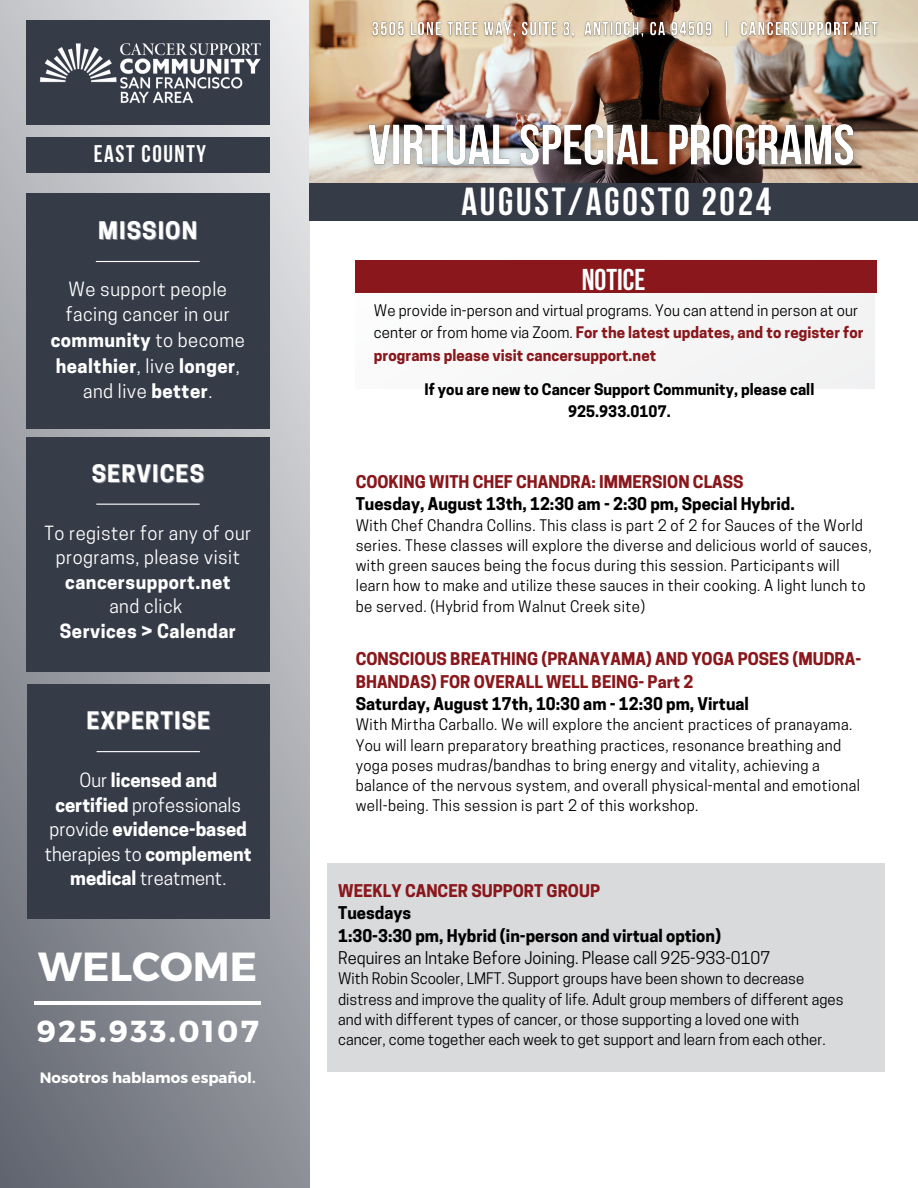
<style>
.page{position:relative;width:918px;height:1188px;background:#fff}
.page>*{position:absolute;margin:0;border:0;box-sizing:border-box;transform-origin:0 0}
.t1{font:700 40.65px "Montserrat";color:#fff}
.t2{font:700 39px "Bebas Neue";letter-spacing:.07em;color:#fff}
.t3{font:700 30.3px "Montserrat";letter-spacing:.075em;color:#fff}
.t4{font:700 30px "Bebas Neue";color:#fff}
.t5{font:700 24px "Bebas Neue";letter-spacing:.065em;color:#fff}
.t6{font:700 22.8px "Cooper Hewitt";letter-spacing:.05em;color:#fff}
.t7{font:700 22.65px "Cooper Hewitt";letter-spacing:.05em;color:#fff}
.t8{font:18.45px/25.7px "Cooper Hewitt";letter-spacing:.025em;color:#fff;text-align:center}
.t9{font:700 18.45px/24.5px "Cooper Hewitt";color:#fff;text-align:center}
.t10{font:700 18.45px "Cooper Hewitt";letter-spacing:.025em;color:#fff}
.t11{font:700 16.5px "Cooper Hewitt";color:#000}
.t12{font:700 16.5px/22.5px "Cooper Hewitt";color:#89171b}
.t13{font:16.5px "Cooper Hewitt";color:#000}
.t14{font:15px/20.2px "Cooper Hewitt";letter-spacing:.025em;color:#000}
.t15{font:15px/20.2px "Cooper Hewitt";color:#000}
.t16{font:15px/22.5px "Cooper Hewitt";letter-spacing:.005em;color:#000}
.t17{font:700 15px/22.5px "Cooper Hewitt";letter-spacing:.005em;color:#000;text-align:center}
.t18{font:700 15px "Montserrat";color:#fff}
.s1{font-weight:700}
.s2{font-weight:400}
.s3{font-weight:700;color:#89171b}
</style>
<div class="page">
<svg style="left:0;top:0;width:309px;height:1188px;background:#9b9ea4"></svg>
<div style="left:26px;top:137px;width:244px;height:36px;background:#363b48"></div>
<div style="left:327px;top:863px;width:558px;height:209px;background:#d9dadc"></div>
<hr style="left:35px;top:1001px;width:226px;height:3px;background:#fff">
<div style="left:26px;top:194px;width:243px;height:235px;background:#363b48"></div>
<hr style="left:96px;top:261px;width:103px;height:1px;background:#fff">
<div style="left:26px;top:437px;width:243px;height:234px;background:#363b48"></div>
<hr style="left:97px;top:504px;width:102px;height:1px;background:#fff">
<div style="left:27px;top:684px;width:242px;height:235px;background:#363b48"></div>
<hr style="left:97px;top:751px;width:103px;height:1px;background:#fff">
<div style="left:26px;top:21px;width:244px;height:104px;background:#363b48"></div>
<img style="left:40px;top:43px;width:221px;height:60px">
<img style="left:309px;top:0;width:609px;height:183px">
<div style="left:309px;top:183px;width:609px;height:38px;background:#363b48"></div>
<div style="left:356px;top:259px;width:518px;height:129px;background:#f7f7f7"></div>
<div style="left:356px;top:261px;width:521px;height:32px;background:#89171b"></div>
<img style="left:366px;top:16px;width:517px;height:27px">
<img style="left:353px;top:110px;width:517px;height:73px">
<p class="t5" style="left:94px;top:144px;width:114px">EAST COUNTY</p>
<p class="t6" style="left:98px;top:222px;width:100px">MISSION</p>
<p class="t8" style="left:51px;top:278px;width:196px">We support people facing cancer in our <span class="s1">community</span> to become <span class="s1">healthier</span>, live <span class="s1">longer</span>, and live <span class="s1">better</span>.</p>
<p class="t7" style="left:92px;top:465px;width:114px">SERVICES</p>
<h5 class="t8" style="left:45px;top:522px;width:208px">To register for any of our</h5>
<p class="t8" style="left:56px;top:547px;width:186px;line-height:24.5px">programs, please visit <span class="s1">cancersupport.net</span></p>
<h2 class="t8" style="left:109px;top:596px;width:74px">and click</h2>
<h4 class="t10" style="left:60px;top:624px;width:178px">Services &gt; Calendar</h4>
<h3 class="t7" style="left:86px;top:712px;width:125px">EXPERTISE</h3>
<p class="t9" style="left:45px;top:770px;width:208px"><span class="s2">Our</span> licensed and certified <span class="s2">professionals provide</span> evidence-based <span class="s2">therapies to</span> complement medical <span class="s2">treatment.</span></p>
<h5 class="t1" style="left:38px;top:940px;width:221px">WELCOME</h5>
<p class="t3" style="left:37px;top:1012px;width:223px">925.933.0107</p>
<p class="t18" style="left:40px;top:1068px;width:218px">Nosotros hablamos español.</p>
<h5 class="t2" style="left:461px;top:186px;width:312px">AUGUST/AGOSTO 2024</h5>
<p class="t4" style="left:582px;top:267px;width:65px">NOTICE</p>
<p class="t16" style="left:374px;top:301px;width:491px">We provide in-person and virtual programs. You can attend in person at our center or from home via Zoom. <span class="s3">For the latest updates, and to register for programs please visit cancersupport.net</span></p>
<p class="t17" style="left:424px;top:380px;width:391px">If you are new to Cancer Support Community, please call<br>925.933.0107.</p>
<p class="t12" style="left:356px;top:472px;width:389px">COOKING WITH CHEF CHANDRA: IMMERSION CLASS</p>
<p class="t11" style="left:356px;top:498px;width:441px">Tuesday, August 13th, 12:30 am - 2:30 pm, Special Hybrid.</p>
<p class="t14" style="left:356px;top:517px;width:517px">With Chef Chandra Collins. This class is part 2 of 2 for Sauces of the World series. These classes will explore the diverse and delicious world of sauces, with green sauces being the focus during this session. Participants will learn how to make and utilize these sauces in their cooking. A light lunch to be served. (Hybrid from Walnut Creek site)</p>
<p class="t12" style="left:356px;top:650px;width:507px">CONSCIOUS BREATHING (PRANAYAMA) AND YOGA POSES (MUDRA-<br>BHANDAS) FOR OVERALL WELL BEING- Part 2</p>
<p class="t11" style="left:356px;top:698px;width:395px">Saturday, August 17th, 10:30 am - 12:30 pm, Virtual</p>
<p class="t14" style="left:356px;top:717px;width:506px">With Mirtha Carballo. We will explore the ancient practices of pranayama.<br>You will learn preparatory breathing practices, resonance breathing and yoga poses mudras/bandhas to bring energy and vitality, achieving a balance of the nervous system, and overall physical-mental and emotional well-being. This session is part 2 of this workshop.</p>
<h4 class="t12" style="left:338px;top:881px;width:263px">WEEKLY CANCER SUPPORT GROUP</h4>
<p class="t11" style="left:338px;top:907px;width:75px">Tuesdays</p>
<h4 class="t11" style="left:338px;top:929px;width:384px">1:30-3:30 pm, Hybrid (in-person and virtual option)</h4>
<p class="t13" style="left:338px;top:952px;width:434px">Requires an Intake Before Joining. Please call 925-933-0107</p>
<p class="t15" style="left:338px;top:970px;width:507px">With Robin Scooler, LMFT. Support groups have been shown to decrease distress and improve the quality of life. Adult group members of different ages and with different types of cancer, or those supporting a loved one with cancer, come together each week to get support and learn from each other.</p>
</div>
